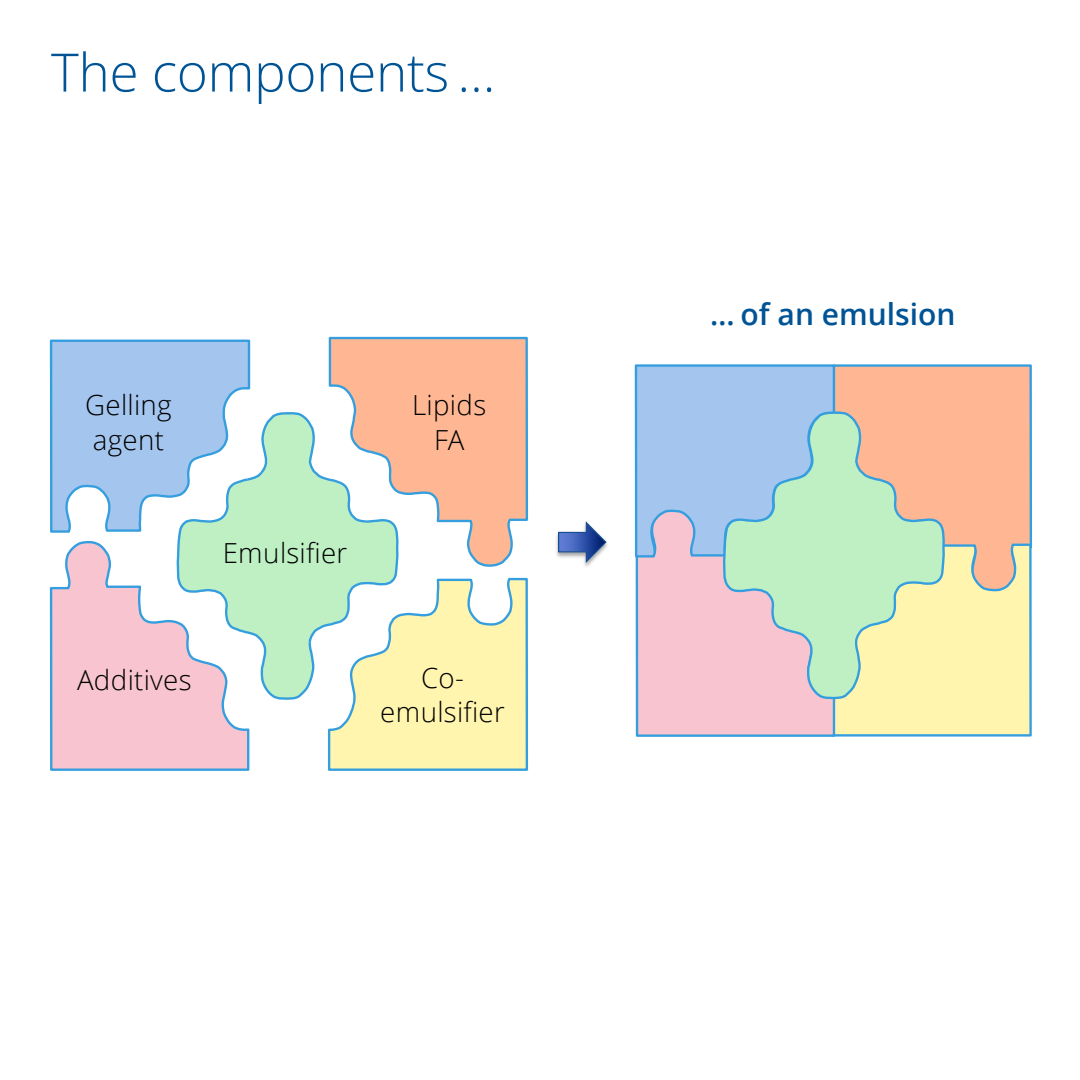
<style>
.page{position:relative;width:1080px;height:1080px;background:#fff}
.page>*{position:absolute;margin:0;border:0;box-sizing:border-box;transform-origin:0 0}
.Lauftext{font:53px "Open Sans";letter-spacing:-.005em;color:#005495}
.t1{font:300 36.9px "Open Sans";letter-spacing:.01em;color:#1b508e}
.Lauftext-2{font:600 30px "Open Sans";color:#005495}
.t2{font:300 27.7px/35px "Open Sans";letter-spacing:.01em;color:#000;text-align:center}
</style>
<div class="page">
<svg style="left:49px;top:336px;width:480px;height:435px"></svg>
<svg style="left:634px;top:364px;width:399px;height:373px"></svg>
<img style="left:556px;top:535px;width:52px;height:32px">
<svg style="left:557px;top:521px;width:50px;height:42px"></svg>
<p class="Lauftext" style="left:51px;top:36px;width:446px">The components …</p>
<p class="t2" style="left:85px;top:386px;width:88px;line-height:35.4px;text-align:left">Gelling agent</p>
<p class="t2" style="left:412px;top:387px;width:76px">Lipids<br>FA</p>
<p class="t2" style="left:223px;top:535px;width:126px">Emulsifier</p>
<p class="t2" style="left:77px;top:662px;width:116px">Additives</p>
<p class="t2" style="left:380px;top:659px;width:126px">Co&shy;emulsifier</p>
<p class="Lauftext-2" style="left:710px;top:294px;width:247px">… of an emulsion</p>
<p class="t1" style="left:690px;top:294px;width:288px">… of an emulsion</p>
</div>
